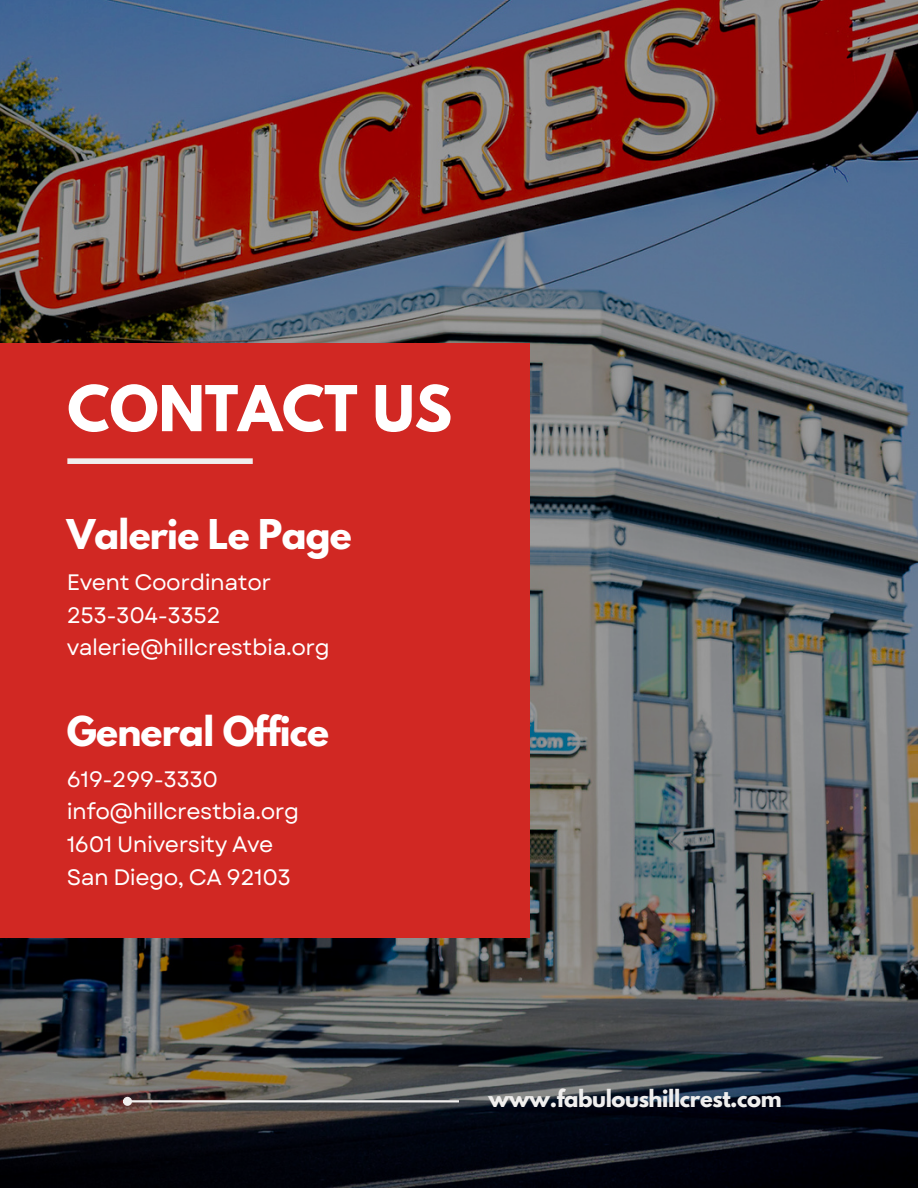
<style>
.page{position:relative;width:918px;height:1188px;background:#fff}
.page>*{position:absolute;margin:0;border:0;box-sizing:border-box;transform-origin:0 0}
.t1{font:700 55.95px "League Spartan";color:#fff}
.t2{font:700 36.45px "League Spartan";letter-spacing:-.02em;color:#fff}
.t3{font:22.35px "Garet";letter-spacing:-.02em;color:#fff}
.t4{font:700 21.15px "League Spartan";letter-spacing:-.02em;color:#f0efee}
</style>
<div class="page">
<img style="left:0;top:0;width:918px;height:1188px">
<hr style="left:131px;top:1100px;width:328px;height:2px;background:#f0efee">
<div style="left:124px;top:1098px;width:7px;height:7px;background:#f0efee;border-radius:50%"></div>
<div style="left:123px;top:1097px;width:9px;height:9px;border:2px solid #f0efee;border-radius:50%"></div>
<div style="left:0;top:343px;width:530px;height:595px;background:#d12823"></div>
<div style="left:67px;top:458px;width:186px;height:6px;background:#f0efee"></div>
<h2 class="t1" style="left:67px;top:381px;width:386px">CONTACT US</h2>
<p class="t2" style="left:67px;top:516px;width:287px">Valerie Le Page</p>
<p class="t3" style="left:67px;top:566px;width:206px">Event Coordinator</p>
<p class="t3" style="left:67px;top:599px;width:156px">253-304-3352</p>
<h2 class="t3" style="left:67px;top:631px;width:265px">valerie@hillcrestbia.org</h2>
<h3 class="t2" style="left:67px;top:713px;width:264px">General Office</h3>
<p class="t3" style="left:67px;top:763px;width:153px">619-299-3330</p>
<p class="t3" style="left:67px;top:796px;width:234px">info@hillcrestbia.org</p>
<p class="t3" style="left:67px;top:828px;width:208px">1601 University Ave</p>
<p class="t3" style="left:67px;top:861px;width:226px">San Diego, CA 92103</p>
<h1 class="t4" style="left:488px;top:1088px;width:295px">www.fabuloushillcrest.com</h1>
</div>
